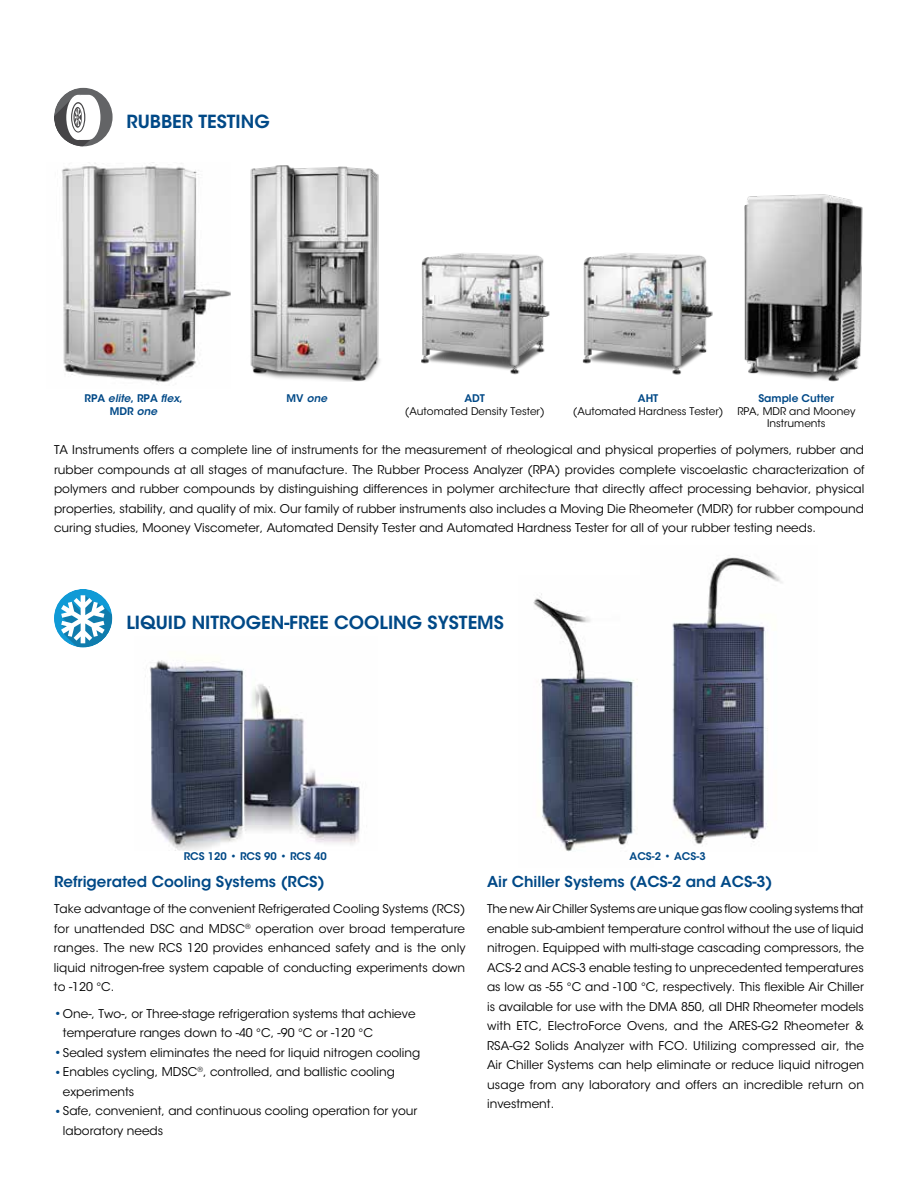
<style>
.page{position:relative;width:918px;height:1188px;background:#fff}
.page>*{position:absolute;margin:0;border:0;box-sizing:border-box;transform-origin:0 0}
.t1{font:600 18px "ITC Avant Garde Std";color:#004987}
.t2{font:600 15px "ITC Avant Garde Std";color:#004987}
.t3{font:12px/19.5px "ITC Avant Garde Std";color:#000;text-align:justify}
.t4{font:10.5px/12.6px "ITC Avant Garde Std";color:#000;text-align:center}
.t5{font:600 10.5px "ITC Avant Garde Std";color:#004987}
.t6{font:italic 600 10.5px/12.6px "ITC Avant Garde Std";color:#004987;text-align:center}
.s1{font-style:normal}
.s2{font-size:15px;color:#004987}
</style>
<div class="page">
<img style="left:672px;top:557px;width:111px;height:287px">
<img style="left:145px;top:660px;width:215px;height:191px">
<div style="left:54px;top:589px;width:58px;height:59px;background:#109ad6;border-radius:50%"></div>
<svg style="left:61px;top:595px;width:51px;height:53px"></svg>
<svg style="left:54px;top:88px;width:59px;height:58px"></svg>
<img style="left:62px;top:163px;width:169px;height:219px">
<img style="left:250px;top:165px;width:130px;height:216px">
<img style="left:421px;top:253px;width:129px;height:122px">
<img style="left:582px;top:253px;width:131px;height:122px">
<img style="left:744px;top:194px;width:119px;height:188px">
<img style="left:533px;top:593px;width:105px;height:259px">
<h1 class="t1" style="left:126px;top:110px;width:145px">RUBBER TESTING</h1>
<p class="t6" style="left:84px;top:392px;width:100px"><span class="s1">RPA</span> elite<span class="s1">, RPA</span> flex<span class="s1">,<br>MDR</span> one</p>
<p class="t6" style="left:287px;top:392px;width:42px"><span class="s1">MV</span> one</p>
<p class="t5" style="left:464px;top:391px;width:22px">ADT</p>
<p class="t4" style="left:405px;top:405px;width:141px">(Automated Density Tester)</p>
<p class="t5" style="left:638px;top:391px;width:22px">AHT</p>
<p class="t4" style="left:573px;top:405px;width:152px">(Automated Hardness Tester)</p>
<p class="t5" style="left:758px;top:391px;width:77px">Sample Cutter</p>
<p class="t4" style="left:737px;top:405px;width:120px">RPA, MDR and Mooney<br>Instruments</p>
<p class="t3" style="left:54px;top:440px;width:812px">TA Instruments offers a complete line of instruments for the measurement of rheological and physical properties of polymers, rubber and rubber compounds at all stages of manufacture. The Rubber Process Analyzer (RPA) provides complete viscoelastic characterization of polymers and rubber compounds by distinguishing differences in polymer architecture that directly affect processing behavior, physical properties, stability, and quality of mix. Our family of rubber instruments also includes a Moving Die Rheometer (MDR) for rubber compound curing studies, Mooney Viscometer, Automated Density Tester and Automated Hardness Tester for all of your rubber testing needs.</p>
<h1 class="t1" style="left:126px;top:611px;width:379px">LIQUID NITROGEN-FREE COOLING SYSTEMS</h1>
<p class="t5" style="left:184px;top:850px;width:145px">RCS 120 • RCS 90 • RCS 40</p>
<p class="t5" style="left:630px;top:850px;width:78px">ACS-2 • ACS-3</p>
<p class="t2" style="left:54px;top:872px;width:272px">Refrigerated Cooling Systems (RCS)</p>
<p class="t3" style="left:54px;top:899px;width:413px">Take advantage of the convenient Refrigerated Cooling Systems (RCS) for unattended DSC and MDSC<sup>®</sup> operation over broad temperature ranges. The new RCS 120 provides enhanced safety and is the only liquid nitrogen-free system capable of conducting experiments down to -120 °C.</p>
<p class="t3" style="left:63px;top:1004px;width:354px;text-indent:-9px"><span class="s2">•</span>One-, Two-, or Three-stage refrigeration systems that achieve temperature ranges down to -40 °C, -90 °C or -120 °C</p>
<p class="t3" style="left:54px;top:1043px;width:368px"><span class="s2">•</span>Sealed system eliminates the need for liquid nitrogen cooling</p>
<p class="t3" style="left:63px;top:1062px;width:334px;text-indent:-9px"><span class="s2">•</span>Enables cycling, MDSC<sup>®</sup>, controlled, and ballistic cooling experiments</p>
<p class="t3" style="left:63px;top:1101px;width:356px;text-indent:-9px"><span class="s2">•</span>Safe, convenient, and continuous cooling operation for your laboratory needs</p>
<p class="t2" style="left:487px;top:872px;width:287px">Air Chiller Systems (ACS-2 and ACS-3)</p>
<p class="t3" style="left:487px;top:899px;width:379px">The new Air Chiller Systems are unique gas flow cooling systems that enable sub-ambient temperature control without the use of liquid nitrogen. Equipped with multi-stage cascading compressors, the ACS-2 and ACS-3 enable testing to unprecedented temperatures as low as -55 °C and -100 °C, respectively. This flexible Air Chiller is available for use with the DMA 850, all DHR Rheometer models with ETC, ElectroForce Ovens, and the ARES-G2 Rheometer &amp; RSA-G2 Solids Analyzer with FCO. Utilizing compressed air, the Air Chiller Systems can help eliminate or reduce liquid nitrogen usage from any laboratory and offers an incredible return on investment.</p>
</div>
